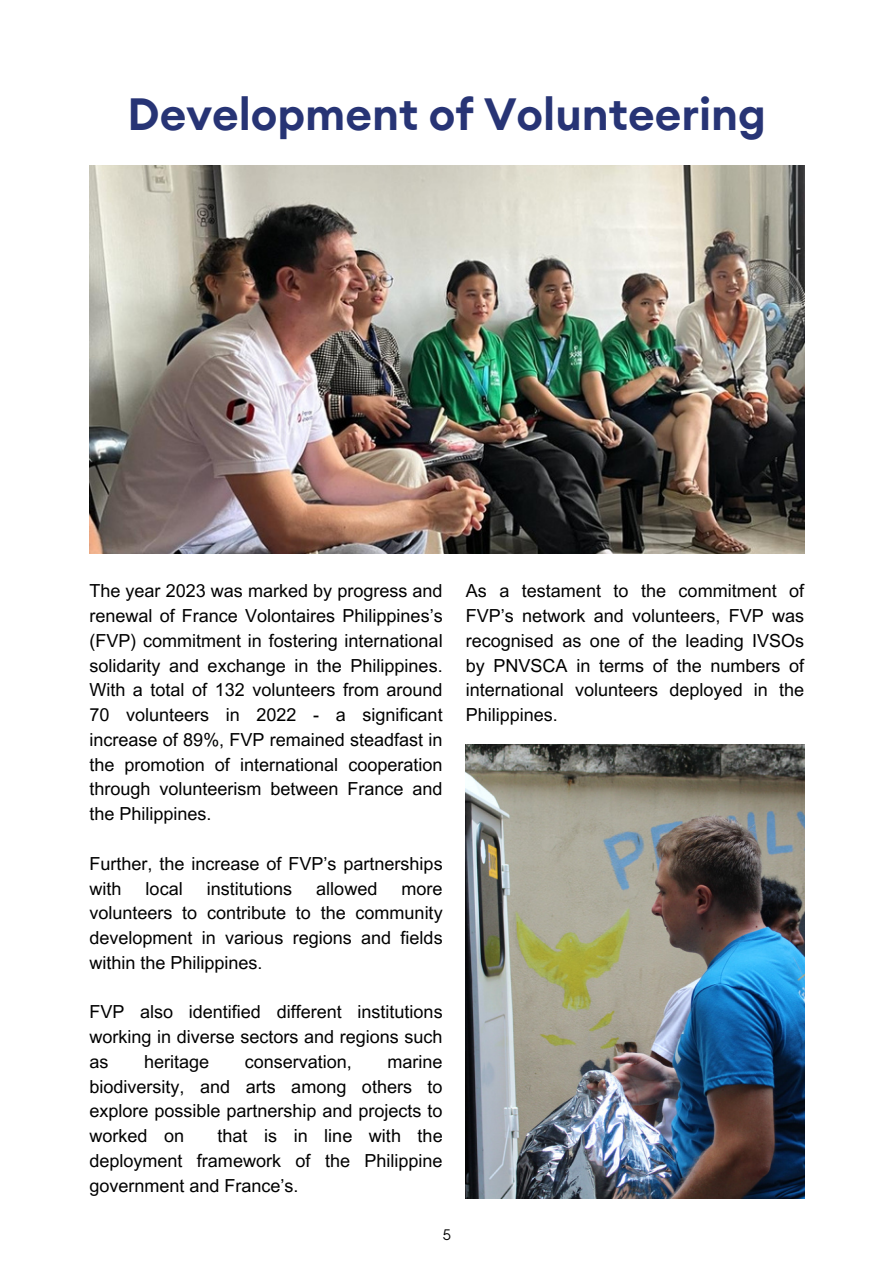
<style>
.page{position:relative;width:894px;height:1264px;background:#fff}
.page>*{position:absolute;margin:0;border:0;box-sizing:border-box;transform-origin:0 0}
.t1{font:600 45px "Euclid Circular A";color:#273475}
.t2{font:18px/24.8px "Arial MT Pro";color:#000;text-align:justify}
.t3{font:300 15px "Euclid Circular A";color:#000}
</style>
<div class="page">
<img style="left:89px;top:165px;width:715px;height:388px">
<img style="left:465px;top:744px;width:339px;height:454px">
<p class="t1" style="left:127px;top:94px;width:640px">Development of Volunteering</p>
<p class="t2" style="left:89px;top:581px;width:355px">The year 2023 was marked by progress and renewal of France Volontaires Philippines’s (FVP) commitment in fostering international solidarity and exchange in the Philippines.<br>With a total of 132 volunteers from around 70 volunteers in 2022 - a significant increase of 89%, FVP remained steadfast in the promotion of international cooperation through volunteerism between France and the Philippines.</p>
<p class="t2" style="left:89px;top:853px;width:355px">Further, the increase of FVP’s partnerships with</p>
<p class="t2" style="left:146px;top:878px;width:39px">local</p>
<p class="t2" style="left:207px;top:878px;width:87px">institutions</p>
<p class="t2" style="left:316px;top:878px;width:63px">allowed</p>
<p class="t2" style="left:89px;top:878px;width:355px;text-indent:312px">more volunteers to contribute to the community development in various regions and fields within the Philippines.</p>
<p class="t2" style="left:89px;top:1001px;width:355px">FVP also identified different institutions working in diverse sectors and regions such as</p>
<p class="t2" style="left:89px;top:1051px;width:355px;text-indent:298px">marine biodiversity, and arts among others to explore possible partnership and projects to worked on</p>
<p class="t2" style="left:144px;top:1051px;width:67px">heritage</p>
<p class="t2" style="left:245px;top:1051px;width:109px">conservation,</p>
<p class="t2" style="left:89px;top:1125px;width:355px;text-indent:128px">that is in line with the deployment framework of the Philippine government and France’s.</p>
<p class="t3" style="left:442px;top:1227px;width:10px">5</p>
<p class="t2" style="left:465px;top:581px;width:340px">As a testament to the commitment of FVP’s network and volunteers, FVP was recognised as one of the leading IVSOs by PNVSCA in terms of the numbers of international volunteers deployed in the Philippines.</p>
</div>
